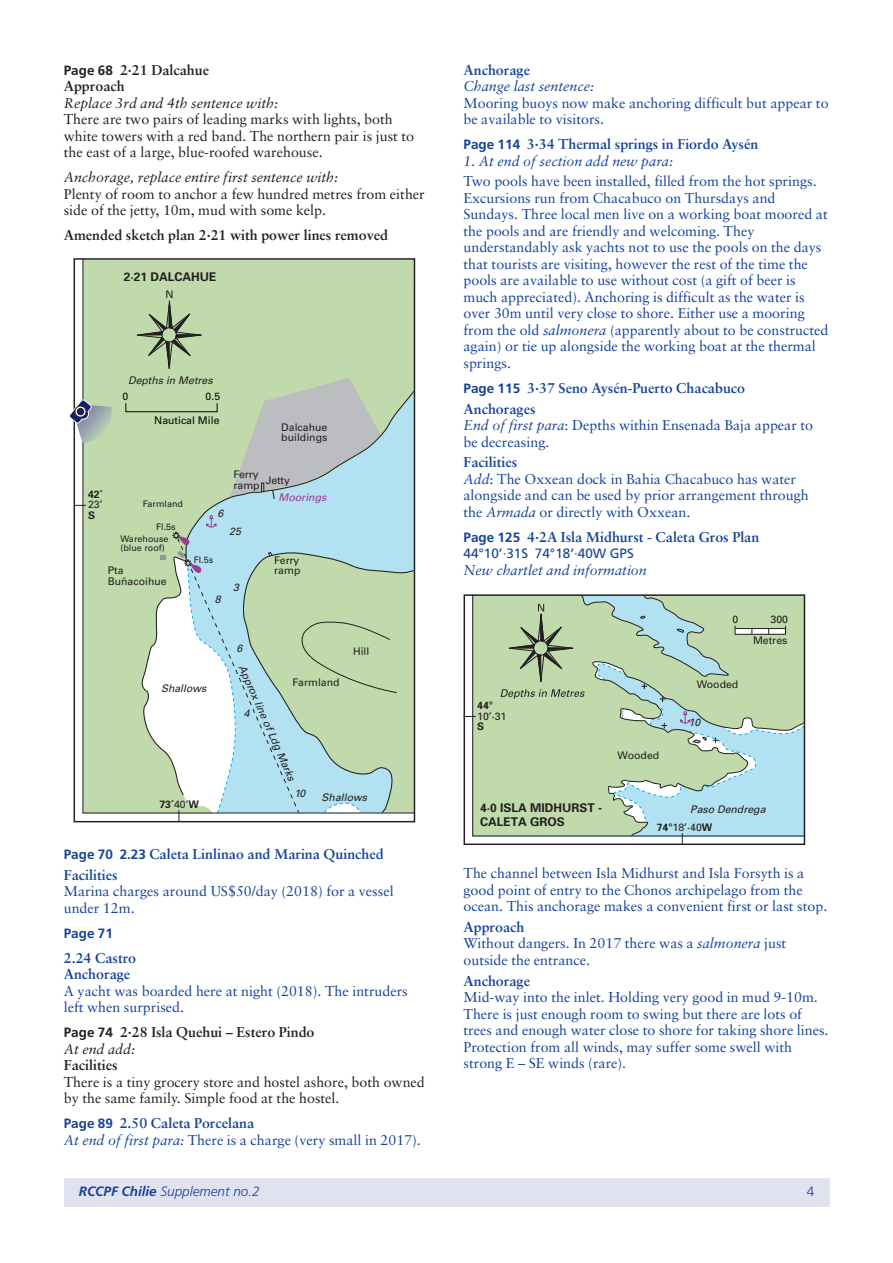
<style>
.page{position:relative;width:893px;height:1263px;background:#fff}
.page>*{position:absolute;margin:0;border:0;box-sizing:border-box;transform-origin:0 0}
.t1{font:14.25px/16.5px "Sabon";color:#154398}
.t2{font:14.25px/16.5px "Sabon";color:#231f20}
.t3{font:700 14.25px/20.7px "Sabon";color:#154398}
.t4{font:700 14.25px/16.5px "Sabon";color:#231f20}
.t5{font:italic 14.25px "Sabon";color:#154398}
.t6{font:italic 14.25px "Sabon";color:#231f20}
.t7{font:italic 300 13.5px "Frutiger";color:#154398}
.t8{font:13.5px "Frutiger";color:#154398}
.t9{font:700 13.5px "Frutiger";color:#154398}
.t10{font:300 13.5px "Frutiger";color:#154398}
.t11{font:700 12px/14.4px "Univ Im";color:#231f20}
.t12{font:10.5px/10.5px "Univers";color:#231f20}
.t13{font:italic 10.5px "Univers";color:#231f20}
.t14{font:10.5px "Univers";color:#040503}
.t15{font:700 10.5px "Univers";color:#231f20}
.t16{font:italic 10.5px "Univers";color:#231f20}
.t17{font:500 10.5px/21px "Univ Im";color:#231f20;text-align:right}
.t18{font:italic 10.5px "Univ Im";color:#9c3b96}
.t19{font:9px/9px "Univers";color:#231f20}
.s1{font-family:"Frutiger";font-size:13.5px}
.s2{font-weight:400}
.s3{font-weight:400;font-style:italic}
.s4{font-family:"Frutiger";font-weight:700;font-size:13.5px}
.s5{font-weight:700}
.s6{font-style:italic}
</style>
<div class="page">
<svg style="left:82px;top:258px;width:333px;height:556px;background:#bed8bf"></svg>
<svg style="left:69px;top:399px;width:44px;height:44px"></svg>
<svg style="left:472px;top:594px;width:29px;height:242px;background:#b9d2a6"></svg>
<svg style="left:463px;top:716px;width:13px;height:1px"></svg>
<svg style="left:501px;top:594px;width:304px;height:250px;background:#b9d5b9"></svg>
<div style="left:64px;top:1178px;width:765px;height:28px;background:#e1e2f0"></div>
<p class="t4" style="left:64px;top:63px;width:147px"><span class="s1">Page 68</span> 2·21 Dalcahue<br>Approach</p>
<p class="t6" style="left:64px;top:97px;width:216px">Replace 3rd and 4th sentence with:</p>
<p class="t2" style="left:64px;top:112px;width:352px">There are two pairs of leading marks with lights, both white towers with a red band. The northern pair is just to the east of a large, blue-roofed warehouse.</p>
<p class="t6" style="left:64px;top:171px;width:276px">Anchorage, replace entire first sentence with:</p>
<p class="t2" style="left:64px;top:187px;width:363px">Plenty of room to anchor a few hundred metres from either side of the jetty, 10m, mud with some kelp.</p>
<p class="t4" style="left:64px;top:228px;width:326px">Amended sketch plan 2·21 with power lines removed</p>
<p class="t11" style="left:124px;top:270px;width:94px">2·21 DALCAHUE</p>
<p class="t12" style="left:165px;top:290px;width:10px">N</p>
<p class="t15" style="left:88px;top:490px;width:16px">42˚</p>
<p class="t12" style="left:88px;top:500px;width:16px">23’</p>
<p class="t15" style="left:88px;top:511px;width:9px">S</p>
<p class="t16" style="left:128px;top:376px;width:88px">Depths in Metres</p>
<p class="t14" style="left:122px;top:393px;width:7px">0</p>
<p class="t14" style="left:206px;top:393px;width:16px">0.5</p>
<p class="t14" style="left:154px;top:416px;width:67px">Nautical Mile</p>
<p class="t12" style="left:281px;top:423px;width:48px">Dalcahue buildings</p>
<p class="t19" style="left:143px;top:500px;width:42px">Farmland</p>
<p class="t13" style="left:217px;top:509px;width:7px">6</p>
<p class="t12" style="left:233px;top:470px;width:28px">Ferry ramp</p>
<p class="t12" style="left:266px;top:476px;width:26px">Jetty</p>
<p class="t18" style="left:279px;top:493px;width:49px">Moorings</p>
<p class="t19" style="left:156px;top:524px;width:21px">Fl.5s</p>
<p class="t19" style="left:120px;top:535px;width:50px">Warehouse (blue roof)</p>
<p class="t13" style="left:229px;top:527px;width:13px">25</p>
<p class="t12" style="left:108px;top:566px;width:60px">Pta<br>Buñacoihue</p>
<p class="t19" style="left:194px;top:556px;width:21px">Fl.5s</p>
<p class="t13" style="left:215px;top:595px;width:7px">8</p>
<p class="t13" style="left:233px;top:583px;width:7px">3</p>
<p class="t12" style="left:274px;top:555px;width:28px">Ferry ramp</p>
<p class="t13" style="left:161px;top:684px;width:47px">Shallows</p>
<p class="t15" style="left:159px;top:800px;width:41px">73˚<span class="s2">40’</span>W</p>
<p class="t13" style="left:236px;top:644px;width:7px">6</p>
<p class="t13" style="left:245px;top:664px;width:127px;rotate:66deg">Approx line of Ldg Marks</p>
<p class="t12" style="left:293px;top:678px;width:49px">Farmland</p>
<p class="t13" style="left:244px;top:710px;width:7px">4</p>
<p class="t12" style="left:353px;top:647px;width:18px">Hill</p>
<p class="t13" style="left:294px;top:790px;width:13px">10</p>
<p class="t13" style="left:322px;top:793px;width:47px">Shallows</p>
<p class="t3" style="left:64px;top:844px;width:321px"><span class="s1">Page 70 2.23</span> Caleta Linlinao and Marina Quinched<br>Facilities</p>
<p class="t1" style="left:64px;top:884px;width:331px">Marina charges around US$50/day (2018) for a vessel under 12m.</p>
<p class="t9" style="left:64px;top:927px;width:51px">Page 71</p>
<p class="t3" style="left:64px;top:950px;width:74px;line-height:16.5px">2.24 Castro<br>Anchorage</p>
<p class="t1" style="left:64px;top:983px;width:346px">A yacht was boarded here at night (2018). The intruders left when surprised.</p>
<p class="t4" style="left:64px;top:1025px;width:252px"><span class="s1">Page 74</span> 2·28 Isla Quehui – Estero Pindo<br><span class="s3">At end add:</span></p>
<p class="t4" style="left:64px;top:1058px;width:55px">Facilities</p>
<p class="t2" style="left:64px;top:1074px;width:363px">There is a tiny grocery store and hostel ashore, both owned by the same family. Simple food at the hostel.</p>
<p class="t1" style="left:64px;top:1116px;width:359px"><span class="s4">Page 89</span> <span class="s5">2.50 Caleta Porcelana<br></span><span class="s6">At end of first para:</span> There is a charge (very small in 2017).</p>
<p class="t3" style="left:463px;top:60px;width:68px">Anchorage</p>
<p class="t5" style="left:463px;top:80px;width:132px">Change last sentence:</p>
<p class="t1" style="left:463px;top:96px;width:367px">Mooring buoys now make anchoring difficult but appear to be available to visitors.</p>
<p class="t3" style="left:463px;top:135px;width:296px"><span class="s1">Page 114</span> 3·34 Thermal springs in Fiordo Aysén</p>
<p class="t5" style="left:463px;top:155px;width:211px">1. At end of section add new para:</p>
<p class="t1" style="left:463px;top:174px;width:367px">Two pools have been installed, filled from the hot springs.<br>Excursions run from Chacabuco on Thursdays and Sundays. Three local men live on a working boat moored at the pools and are friendly and welcoming. They understandably ask yachts not to use the pools on the days that tourists are visiting, however the rest of the time the pools are available to use without cost (a gift of beer is much appreciated). Anchoring is difficult as the water is over 30m until very close to shore. Either use a mooring from the old <span class="s6">salmonera</span> (apparently about to be constructed again) or tie up alongside the working boat at the thermal springs.</p>
<p class="t3" style="left:463px;top:379px;width:283px"><span class="s1">Page 115</span> 3·37 Seno Aysén-Puerto Chacabuco<br>Anchorages</p>
<p class="t1" style="left:463px;top:418px;width:351px"><span class="s6">End of first para</span>: Depths within Ensenada Baja appear to be decreasing.</p>
<p class="t1" style="left:463px;top:455px;width:347px"><span class="s5">Facilities<br></span><span class="s6">Add</span>: The Oxxean dock in Bahia Chacabuco has water alongside and can be used by prior arrangement through the <span class="s6">Armada</span> or directly with Oxxean.</p>
<p class="t3" style="left:463px;top:528px;width:297px"><span class="s1">Page 125</span> 4·2A Isla Midhurst - Caleta Gros Plan</p>
<p class="t8" style="left:463px;top:548px;width:172px">44°10’·31S 74°18’·40W GPS</p>
<p class="t5" style="left:463px;top:564px;width:185px">New chartlet and information</p>
<p class="t17" style="left:733px;top:609px;width:7px">0</p>
<p class="t17" style="left:753px;top:609px;width:37px">300<br>Metres</p>
<p class="t15" style="left:477px;top:701px;width:17px">44°</p>
<p class="t12" style="left:477px;top:711px;width:31px">10’·31</p>
<p class="t15" style="left:477px;top:722px;width:9px">S</p>
<p class="t12" style="left:618px;top:751px;width:43px">Wooded</p>
<p class="t12" style="left:697px;top:680px;width:43px">Wooded</p>
<p class="t13" style="left:688px;top:718px;width:13px">10</p>
<p class="t11" style="left:480px;top:801px;width:124px">4·0 ISLA MIDHURST -<br>CALETA GROS</p>
<p class="t13" style="left:690px;top:805px;width:77px">Paso Dendrega</p>
<p class="t12" style="left:657px;top:822px;width:57px"><span class="s5">74°</span>18’·40<span class="s5">W</span></p>
<p class="t1" style="left:463px;top:866px;width:365px">The channel between Isla Midhurst and Isla Forsyth is a good point of entry to the Chonos archipelago from the ocean. This anchorage makes a convenient first or last stop.</p>
<p class="t1" style="left:463px;top:920px;width:324px"><span class="s5">Approach<br></span>Without dangers. In 2017 there was a <span class="s6">salmonera</span> just outside the entrance.</p>
<p class="t3" style="left:463px;top:971px;width:68px">Anchorage</p>
<p class="t1" style="left:463px;top:990px;width:367px">Mid-way into the inlet. Holding very good in mud 9-10m.<br>There is just enough room to swing but there are lots of trees and enough water close to shore for taking shore lines.<br>Protection from all winds, may suffer some swell with strong E – SE winds (rare).</p>
<p class="t7" style="left:79px;top:1186px;width:182px"><span class="s5">RCCPF Chilie</span> Supplement no.2</p>
<p class="t10" style="left:807px;top:1186px;width:9px">4</p>
</div>
